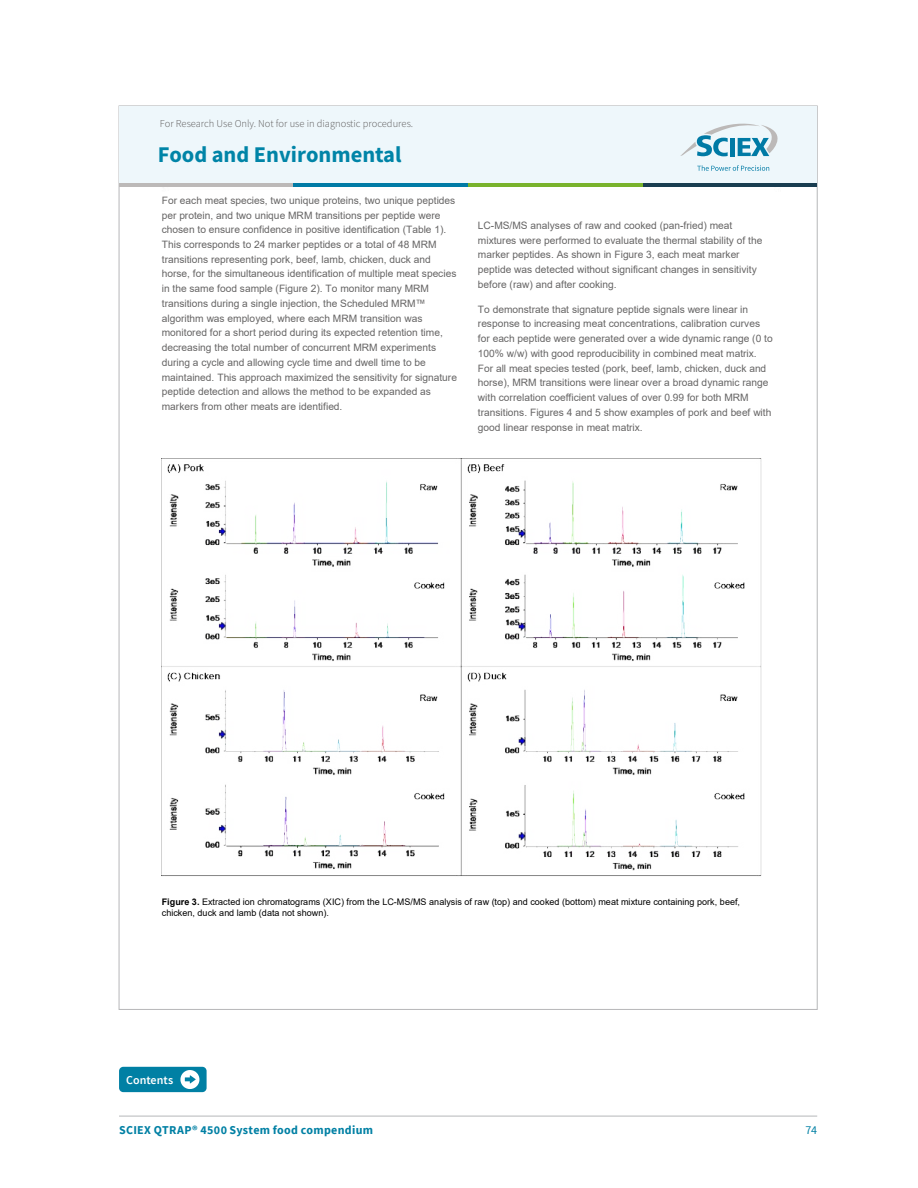
<style>
.page{position:relative;width:918px;height:1188px;background:#fff}
.page>*{position:absolute;margin:0;border:0;box-sizing:border-box;transform-origin:0 0}
.t1{font:700 22.5px "Source Sans Pro";color:#0084a7}
.t2{font:700 12px "Source Sans Pro";letter-spacing:.025em;color:#0080a4}
.t3{font:600 12px "Source Sans Pro";color:#fff}
.t4{font:12px "Source Sans Pro";color:#0080a4}
.t5{font:300 10.5px "Source Sans Pro";color:#5e5c5c}
.t6{font:10.2px/14.7px "Arial";color:#666565}
.t7{font:9px/10.4px "Arial";color:#000}
.s1{font-weight:700}
</style>
<div class="page">
<hr style="left:119px;top:1116px;width:698px;height:1px;background:#b6b7b9">
<div style="left:119px;top:1067px;width:88px;height:25px;background:#0080a4;border-radius:4px"></div>
<svg style="left:180px;top:1070px;width:19px;height:19px"></svg>
<img style="left:162px;top:459px;width:600px;height:417px">
<div style="left:119px;top:106px;width:698px;height:81px;background:#eef7fb"></div>
<svg style="left:680px;top:123px;width:98px;height:33px"></svg>
<svg style="left:697px;top:165px;width:72px;height:6px"></svg>
<hr style="left:293px;top:183px;width:175px;height:4px;background:#007aa5">
<hr style="left:119px;top:183px;width:174px;height:4px;background:#bcb9b8">
<hr style="left:468px;top:183px;width:175px;height:4px;background:#78b22b">
<hr style="left:644px;top:183px;width:173px;height:4px;background:#193d50">
<p class="t5" style="left:160px;top:116px;width:255px">For Research Use Only. Not for use in diagnostic procedures.</p>
<h1 class="t1" style="left:158px;top:139px;width:245px">Food and Environmental</h1>
<p class="t6" style="left:162px;top:193px;width:297px">For each meat species, two unique proteins, two unique peptides per protein, and two unique MRM transitions per peptide were chosen to ensure confidence in positive identification (Table 1).<br>This corresponds to 24 marker peptides or a total of 48 MRM transitions representing pork, beef, lamb, chicken, duck and horse, for the simultaneous identification of multiple meat species in the same food sample (Figure 2). To monitor many MRM transitions during a single injection, the Scheduled MRM™ algorithm was employed, where each MRM transition was monitored for a short period during its expected retention time, decreasing the total number of concurrent MRM experiments during a cycle and allowing cycle time and dwell time to be maintained. This approach maximized the sensitivity for signature peptide detection and allows the method to be expanded as markers from other meats are identified.</p>
<p class="t6" style="left:478px;top:218px;width:286px">LC-MS/MS analyses of raw and cooked (pan-fried) meat mixtures were performed to evaluate the thermal stability of the marker peptides. As shown in Figure 3, each meat marker peptide was detected without significant changes in sensitivity before (raw) and after cooking.</p>
<p class="t6" style="left:478px;top:302px;width:296px">To demonstrate that signature peptide signals were linear in response to increasing meat concentrations, calibration curves for each peptide were generated over a wide dynamic range (0 to 100% w/w) with good reproducibility in combined meat matrix.<br>For all meat species tested (pork, beef, lamb, chicken, duck and horse), MRM transitions were linear over a broad dynamic range with correlation coefficient values of over 0.99 for both MRM transitions. Figures 4 and 5 show examples of pork and beef with good linear response in meat matrix.</p>
<p class="t7" style="left:162px;top:897px;width:580px"><span class="s1">Figure 3.</span> Extracted ion chromatograms (XIC) from the LC-MS/MS analysis of raw (top) and cooked (bottom) meat mixture containing pork, beef, chicken, duck and lamb (data not shown).</p>
<p class="t3" style="left:126px;top:1072px;width:49px">Contents</p>
<p class="t2" style="left:119px;top:1122px;width:256px">SCIEX QTRAP® 4500 System food compendium</p>
<p class="t4" style="left:806px;top:1122px;width:13px">74</p>
</div>
